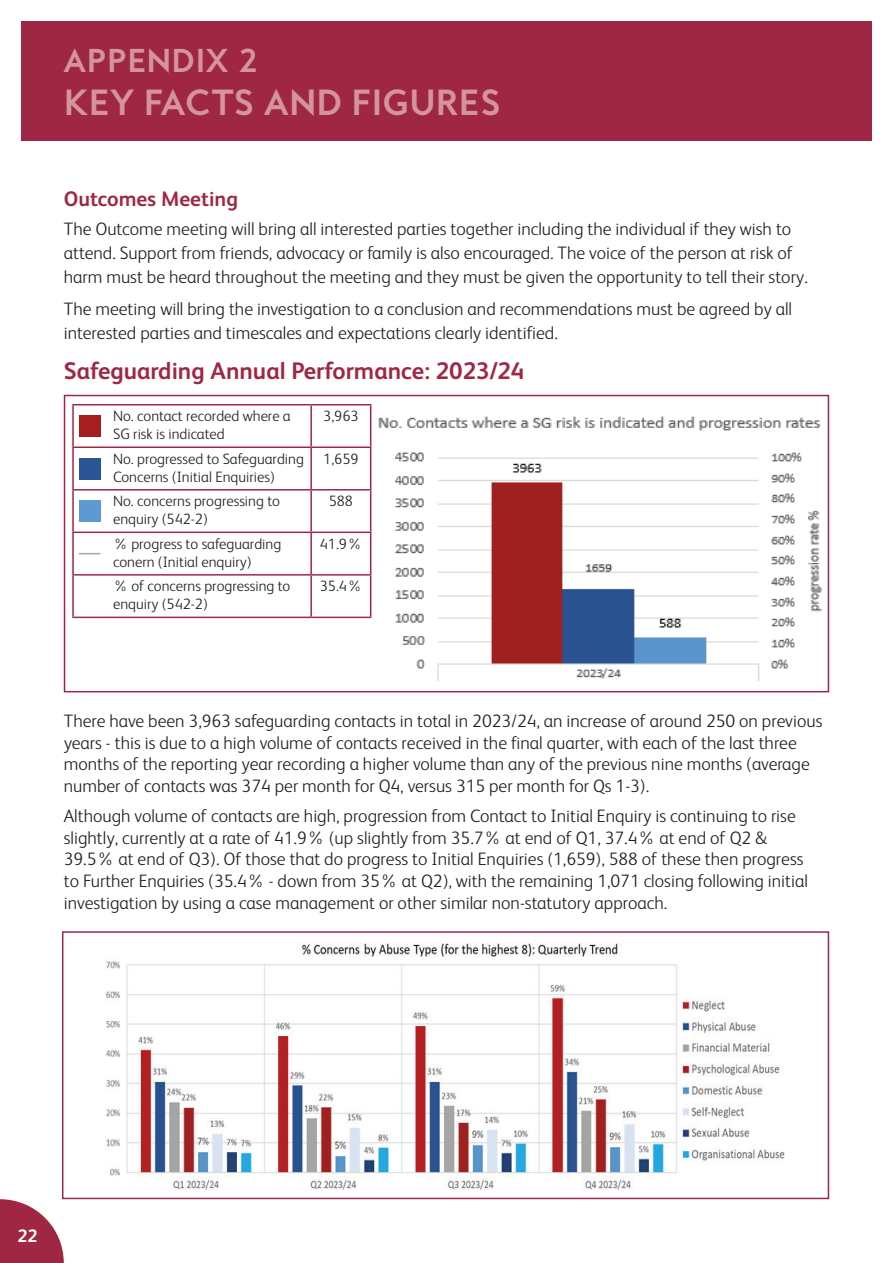
<style>
.page{position:relative;width:893px;height:1263px;background:#fff}
.page>*{position:absolute;margin:0;border:0;box-sizing:border-box;transform-origin:0 0}
.t1{font:700 33px "MB Empire";letter-spacing:-.01em;color:#d4959a}
.t2{font:700 30px "MB Empire";color:#d4959a}
.t3{font:700 24px "FS Albert";color:#9f2743}
.t4{font:700 21px "FS Albert";color:#9f2743}
.t5{font:300 18px/21.6px "FS Albert";color:#231f20}
.t6{font:700 18px "FS Albert";color:#fff}
.t7{font:300 15px/18px "FS Albert";color:#231f20}
.s1{color:#9f2743}
</style>
<div class="page">
<div style="left:21px;top:21px;width:851px;height:119px;background:#9f2743"></div>
<div style="left:64px;top:395px;width:765px;height:297px;border:2px solid #9f2743"></div>
<img style="left:371px;top:408px;width:451px;height:272px">
<div style="left:62px;top:931px;width:767px;height:268px;border:2px solid #9f2743"></div>
<hr style="left:72px;top:404px;width:35px;height:1px;background:#9f2743">
<hr style="left:72px;top:405px;width:2px;height:41px;background:#9f2743">
<hr style="left:107px;top:404px;width:204px;height:1px;background:#9f2743">
<hr style="left:311px;top:404px;width:60px;height:1px;background:#9f2743">
<hr style="left:370px;top:405px;width:1px;height:41px;background:#9f2743">
<hr style="left:72px;top:448px;width:2px;height:41px;background:#9f2743">
<hr style="left:370px;top:448px;width:1px;height:41px;background:#9f2743">
<hr style="left:72px;top:490px;width:2px;height:41px;background:#9f2743">
<hr style="left:370px;top:490px;width:1px;height:41px;background:#9f2743">
<hr style="left:72px;top:533px;width:2px;height:41px;background:#9f2743">
<hr style="left:370px;top:533px;width:1px;height:41px;background:#9f2743">
<hr style="left:72px;top:576px;width:2px;height:41px;background:#9f2743">
<hr style="left:370px;top:576px;width:1px;height:41px;background:#9f2743">
<hr style="left:72px;top:617px;width:35px;height:1px;background:#9f2743">
<hr style="left:107px;top:617px;width:204px;height:1px;background:#9f2743">
<hr style="left:311px;top:617px;width:60px;height:1px;background:#9f2743">
<hr style="left:310px;top:405px;width:2px;height:41px;background:#9f2743">
<hr style="left:107px;top:446px;width:204px;height:2px;background:#9f2743">
<hr style="left:311px;top:446px;width:60px;height:2px;background:#9f2743">
<hr style="left:310px;top:448px;width:2px;height:41px;background:#9f2743">
<hr style="left:107px;top:489px;width:204px;height:1px;background:#9f2743">
<hr style="left:311px;top:489px;width:60px;height:1px;background:#9f2743">
<hr style="left:310px;top:490px;width:2px;height:41px;background:#9f2743">
<hr style="left:107px;top:531px;width:204px;height:2px;background:#9f2743">
<hr style="left:311px;top:531px;width:60px;height:2px;background:#9f2743">
<hr style="left:310px;top:533px;width:2px;height:41px;background:#9f2743">
<hr style="left:107px;top:574px;width:204px;height:2px;background:#9f2743">
<hr style="left:311px;top:574px;width:60px;height:2px;background:#9f2743">
<hr style="left:310px;top:576px;width:2px;height:41px;background:#9f2743">
<hr style="left:72px;top:446px;width:35px;height:2px;background:#9f2743">
<hr style="left:72px;top:489px;width:35px;height:1px;background:#9f2743">
<hr style="left:72px;top:531px;width:35px;height:2px;background:#9f2743">
<hr style="left:72px;top:574px;width:35px;height:2px;background:#9f2743">
<div style="left:79px;top:415px;width:21px;height:22px;background:#a71e21"></div>
<div style="left:79px;top:458px;width:21px;height:21px;background:#2a5698"></div>
<div style="left:79px;top:500px;width:21px;height:22px;background:#5c9ad3"></div>
<svg style="left:79px;top:553px;width:21px;height:1px"></svg>
<img style="left:106px;top:943px;width:679px;height:247px">
<svg style="left:0;top:1199px;width:64px;height:64px"></svg>
<h2 class="t2" style="left:63px;top:42px;width:225px">APPENDIX 2 <span class="s1">2</span></h2>
<h1 class="t1" style="left:64px;top:81px;width:439px">KEY FACTS AND FIGURES</h1>
<p class="t4" style="left:64px;top:187px;width:176px">Outcomes Meeting</p>
<p class="t5" style="left:64px;top:216px;width:745px;line-height:24px">The Outcome meeting will bring all interested parties together including the individual if they wish to attend. Support from friends, advocacy or family is also encouraged. The voice of the person at risk of harm must be heard throughout the meeting and they must be given the opportunity to tell their story.</p>
<p class="t5" style="left:64px;top:297px;width:730px;line-height:24px">The meeting will bring the investigation to a conclusion and recommendations must be agreed by all interested parties and timescales and expectations clearly identified.</p>
<h3 class="t3" style="left:64px;top:356px;width:462px">Safeguarding Annual Performance: 2023/24</h3>
<p class="t7" style="left:113px;top:407px;width:179px">No. contact recorded where a<br>SG risk is indicated</p>
<p class="t7" style="left:323px;top:407px;width:37px">3,963</p>
<p class="t7" style="left:113px;top:450px;width:192px">No. progressed to Safeguarding<br>Concerns (Initial Enquiries)</p>
<p class="t7" style="left:323px;top:450px;width:37px">1,659</p>
<p class="t7" style="left:113px;top:492px;width:168px">No. concerns progressing to enquiry (542-2)</p>
<p class="t7" style="left:329px;top:492px;width:26px">588</p>
<p class="t7" style="left:113px;top:535px;width:170px">% progress to safeguarding conern (Initial enquiry)</p>
<p class="t7" style="left:320px;top:535px;width:44px">41.9%</p>
<p class="t7" style="left:113px;top:577px;width:179px">% of concerns progressing to enquiry (542-2)</p>
<p class="t7" style="left:320px;top:577px;width:44px">35.4%</p>
<p class="t5" style="left:64px;top:710px;width:760px">There have been 3,963 safeguarding contacts in total in 2023/24, an increase of around 250 on previous years - this is due to a high volume of contacts received in the final quarter, with each of the last three months of the reporting year recording a higher volume than any of the previous nine months (average number of contacts was 374 per month for Q4, versus 315 per month for Qs 1-3).</p>
<p class="t5" style="left:64px;top:805px;width:746px">Although volume of contacts are high, progression from Contact to Initial Enquiry is continuing to rise slightly, currently at a rate of 41.9% (up slightly from 35.7% at end of Q1, 37.4% at end of Q2 &amp; 39.5% at end of Q3). Of those that do progress to Initial Enquiries (1,659), 588 of these then progress to Further Enquiries (35.4% - down from 35% at Q2), with the remaining 1,071 closing following initial investigation by using a case management or other similar non-statutory approach.</p>
<p class="t6" style="left:18px;top:1226px;width:22px">22</p>
</div>
